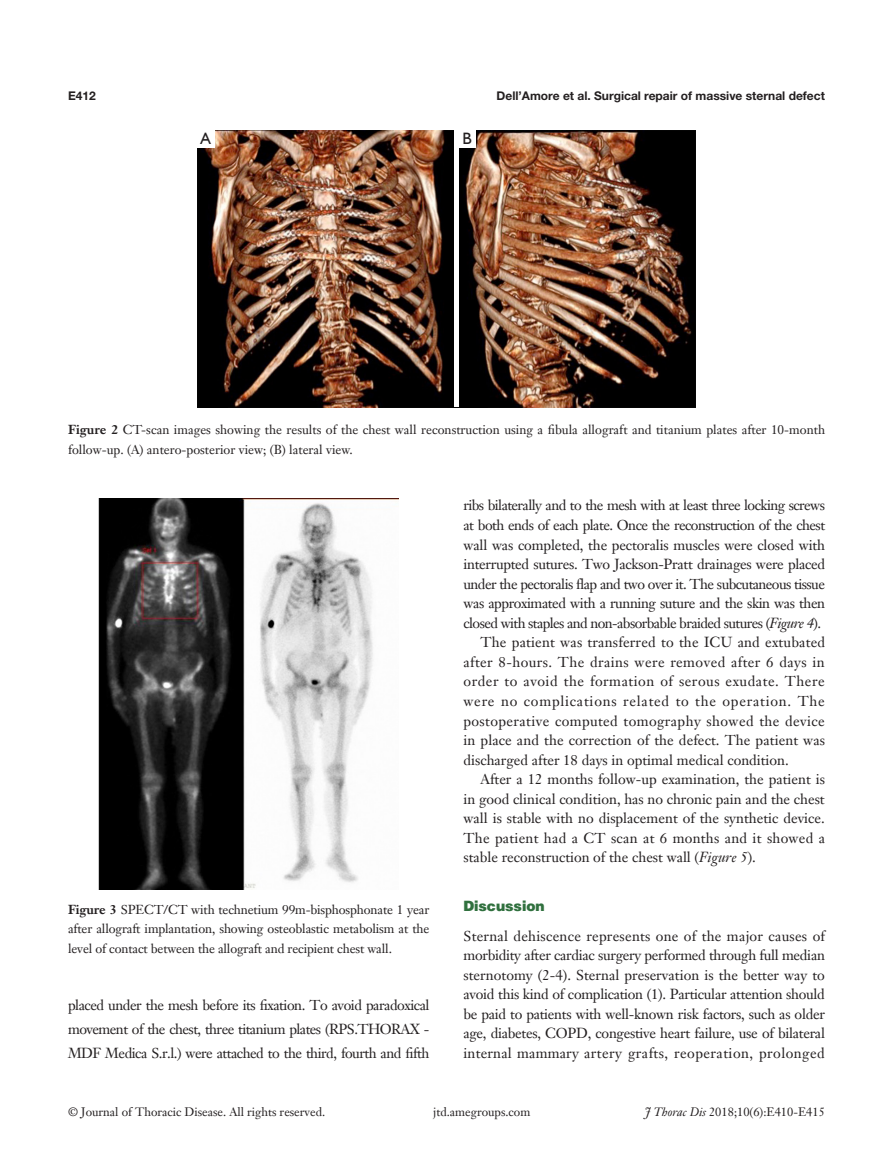
<style>
.page{position:relative;width:893px;height:1170px;background:#fff}
.page>*{position:absolute;margin:0;border:0;box-sizing:border-box;transform-origin:0 0}
.t1{font:16.5px "Humanist 521 BT";color:#231f20}
.t2{font:14.25px/19.5px "Janson Text LT";color:#231f20;text-align:justify}
.t3{font:900 14.25px "Helvetica";color:#30703e}
.t4{font:12.75px/19.5px "Janson Text LT";color:#231f20;text-align:justify}
.t5{font:12px "Janson Text LT";color:#231f20}
.Running_title{font:700 12px "Helvetica Neue LT Pro";color:#231f20}
.s1{font-weight:700}
.s2{font-style:italic}
</style>
<div class="page">
<img style="left:99px;top:498px;width:300px;height:391px">
<img style="left:197px;top:130px;width:499px;height:277px">
<div style="left:454px;top:130px;width:5px;height:277px;background:#fff"></div>
<div style="left:197px;top:130px;width:17px;height:18px;background:#fff"></div>
<div style="left:459px;top:130px;width:17px;height:18px;background:#fff"></div>
<p class="Running_title" style="left:68px;top:88px;width:29px">E412</p>
<p class="t1" style="left:201px;top:129px;width:12px">A</p>
<p class="t1" style="left:463px;top:129px;width:11px">B</p>
<p class="Running_title" style="left:497px;top:88px;width:330px">Dell’Amore et al. Surgical repair of massive sternal defect</p>
<p class="t4" style="left:68px;top:419px;width:759px"><span class="s1">Figure 2</span> CT-scan images showing the results of the chest wall reconstruction using a fibula allograft and titanium plates after 10-month follow-up. (A) antero-posterior view; (B) lateral view.</p>
<p class="t4" style="left:68px;top:899px;width:363px"><span class="s1">Figure 3</span> SPECT/CT with technetium 99m-bisphosphonate 1 year after allograft implantation, showing osteoblastic metabolism at the level of contact between the allograft and recipient chest wall.</p>
<p class="t2" style="left:68px;top:992px;width:363px;line-height:24.2px">placed under the mesh before its fixation. To avoid paradoxical movement of the chest, three titanium plates (RPS.THORAX - MDF Medica S.r.l.) were attached to the third, fourth and fifth</p>
<p class="t2" style="left:463px;top:495px;width:363px">ribs bilaterally and to the mesh with at least three locking screws at both ends of each plate. Once the reconstruction of the chest wall was completed, the pectoralis muscles were closed with interrupted sutures. Two Jackson-Pratt drainages were placed under the pectoralis flap and two over it. The subcutaneous tissue was approximated with a running suture and the skin was then closed with staples and non-absorbable braided sutures (<span class="s2">Figure 4</span>).</p>
<p class="t2" style="left:463px;top:632px;width:363px;text-indent:17px">The patient was transferred to the ICU and extubated after 8-hours. The drains were removed after 6 days in order to avoid the formation of serous exudate. There were no complications related to the operation. The postoperative computed tomography showed the device in place and the correction of the defect. The patient was discharged after 18 days in optimal medical condition.</p>
<p class="t2" style="left:463px;top:769px;width:363px;text-indent:17px">After a 12 months follow-up examination, the patient is in good clinical condition, has no chronic pain and the chest wall is stable with no displacement of the synthetic device.<br>The patient had a CT scan at 6 months and it showed a stable reconstruction of the chest wall (<span class="s2">Figure 5</span>).</p>
<p class="t3" style="left:463px;top:897px;width:83px">Discussion</p>
<p class="t2" style="left:463px;top:925px;width:363px">Sternal dehiscence represents one of the major causes of morbidity after cardiac surgery performed through full median sternotomy (2-4). Sternal preservation is the better way to avoid this kind of complication (1). Particular attention should be paid to patients with well-known risk factors, such as older age, diabetes, COPD, congestive heart failure, use of bilateral internal mammary artery grafts, reoperation, prolonged</p>
<p class="t5" style="left:68px;top:1104px;width:259px">© Journal of Thoracic Disease. All rights reserved.</p>
<p class="t5" style="left:433px;top:1104px;width:99px">jtd.amegroups.com</p>
<p class="t5" style="left:645px;top:1104px;width:182px"><span class="s2">J Thorac Dis</span> 2018;10(6):E410-E415</p>
</div>
